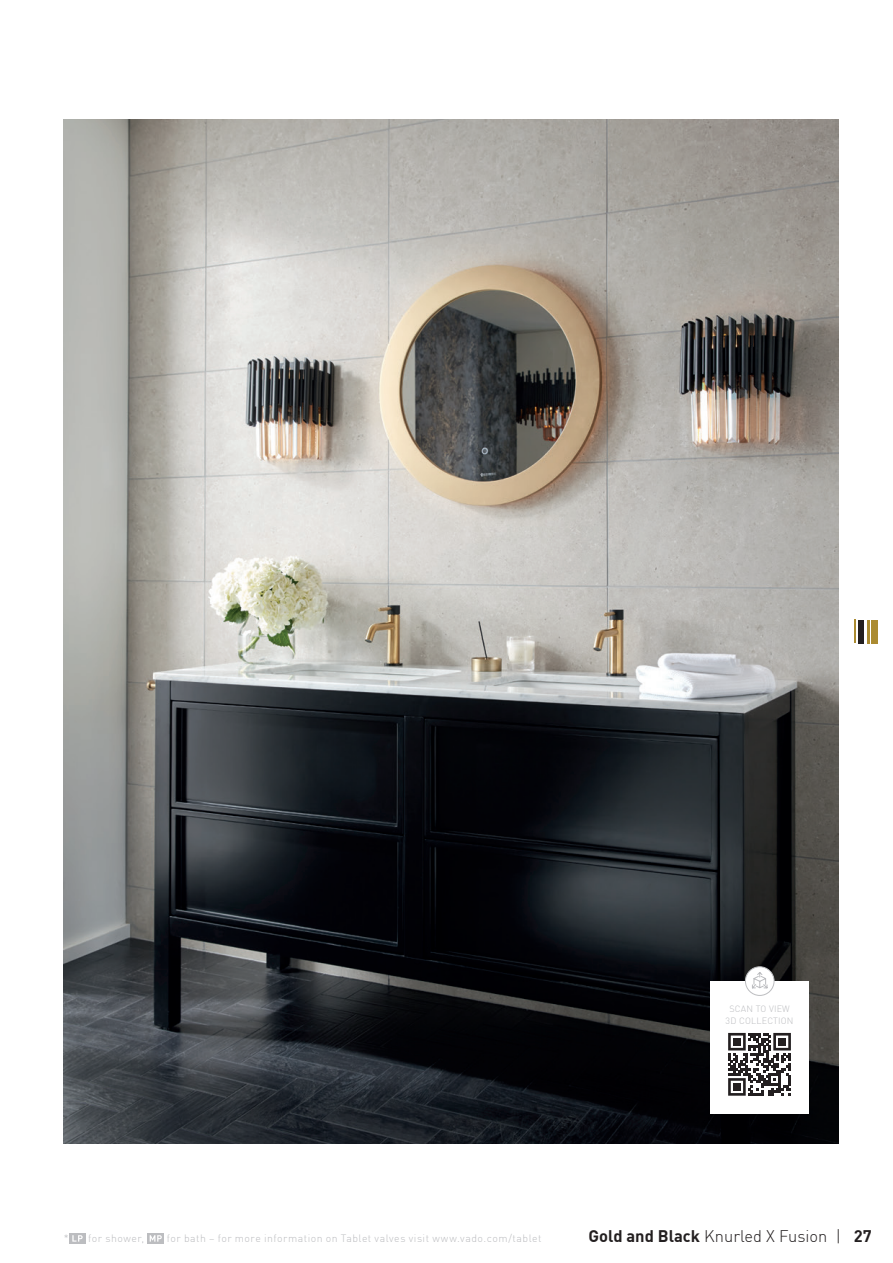
<style>
.page{position:relative;width:893px;height:1263px;background:#fff}
.page>*{position:absolute;margin:0;border:0;box-sizing:border-box;transform-origin:0 0}
.t1{font:300 16.5px "DIN";color:#231f20}
.t2{font:300 10.5px "DIN";letter-spacing:.045em;color:#bcbdc0}
.t3{font:300 9px/12px "DIN";letter-spacing:.02em;color:#bcbdc0;text-align:center}
.s1{font-weight:700}
</style>
<div class="page">
<img style="left:64px;top:119px;width:775px;height:1025px">
<svg style="left:69px;top:1233px;width:16px;height:10px"></svg>
<svg style="left:148px;top:1233px;width:16px;height:10px"></svg>
<svg style="left:854px;top:620px;width:1px;height:23px"></svg>
<div style="left:859px;top:620px;width:5px;height:23px;background:#231f20"></div>
<hr style="left:866px;top:620px;width:3px;height:23px;background:#ab8b31">
<div style="left:871px;top:620px;width:7px;height:23px;background:#ab8b31"></div>
<div style="left:710px;top:981px;width:99px;height:133px;background:#fff"></div>
<svg style="left:728px;top:1033px;width:63px;height:63px"></svg>
<div style="left:733px;top:1038px;width:8px;height:7px;background:#231f20"></div>
<div style="left:778px;top:1038px;width:8px;height:7px;background:#231f20"></div>
<div style="left:733px;top:1083px;width:8px;height:8px;background:#231f20"></div>
<div style="left:745px;top:967px;width:29px;height:28px;background:#fff;border-radius:50%"></div>
<div style="left:745px;top:966px;width:29px;height:29px;border:1px solid #bcbdc0;border-radius:50%"></div>
<svg style="left:752px;top:972px;width:16px;height:17px"></svg>
<p class="t3" style="left:726px;top:1002px;width:69px">SCAN TO VIEW<br>3D COLLECTION</p>
<p class="t2" style="left:64px;top:1231px;width:82px">* for shower,</p>
<p class="t2" style="left:167px;top:1231px;width:376px">for bath – for more information on Tablet valves visit www.vado.com/tablet</p>
<h1 class="t1" style="left:589px;top:1225px;width:285px"><span class="s1">Gold and Black</span> Knurled X Fusion | <span class="s1">27</span></h1>
</div>
